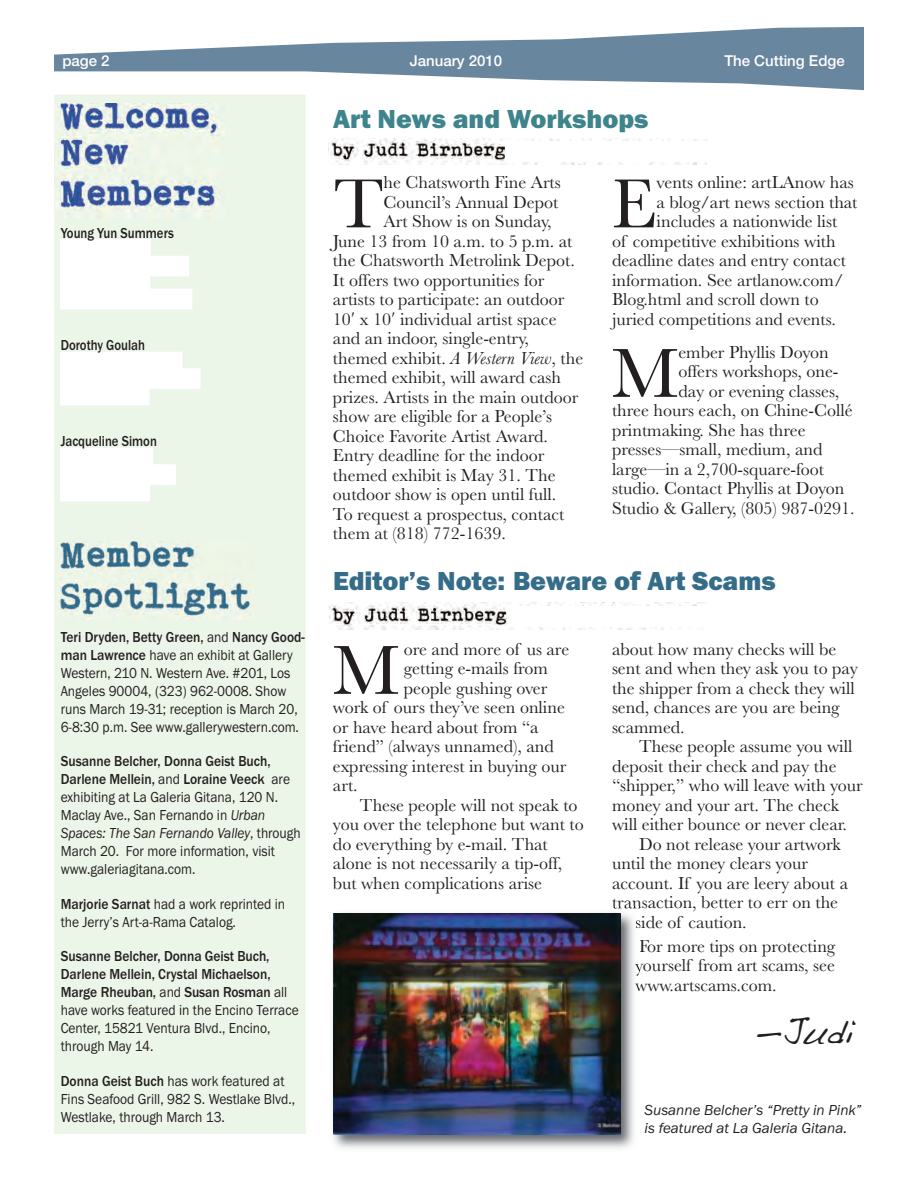
<style>
.page{position:relative;width:918px;height:1188px;background:#fff}
.page>*{position:absolute;margin:0;border:0;box-sizing:border-box;transform-origin:0 0}
.t1{font:72.15px "Baskerville";color:#231f20}
.t2{font:36px "Handwriting Dakota";color:#231f20}
.t3{font:800 27px "Franklin Got Md ITC";color:#356d89}
.t4{font:800 27px "Franklin Got Md ITC";color:#3e848c}
.t5{font:18px/19.5px "Baskerville";color:#231f20}
.t6{font:15px/18px "Franklin Gothic";color:#231f20;scale:.9 1}
.t7{font:500 15px/18px "Franklin Gothic";color:#231f20;scale:.9 1}
.t8{font:italic 15px/18px "Franklin Gothic";color:#231f20}
.t9{font:500 15px "Franklin Gothic";color:#231f20;scale:.85 1}
.t10{font:500 15px "Helvetica Neue";color:#fff}
.s1{font-weight:500}
.s2{font-style:italic}
.s3{font-weight:400}
</style>
<div class="page">
<svg style="left:54px;top:94px;width:252px;height:1040px;background:#edf6ea"></svg>
<svg style="left:54px;top:27px;width:810px;height:63px;fill:#69869f"></svg>
<img style="left:328px;top:138px;width:379px;height:27px">
<img style="left:329px;top:603px;width:368px;height:27px">
<img style="left:333px;top:913px;width:306px;height:236px">
<img style="left:613px;top:906px;width:26px;height:3px">
<svg style="left:636px;top:920px;width:3px;height:8px"></svg>
<svg style="left:635px;top:964px;width:4px;height:12px"></svg>
<svg style="left:635px;top:984px;width:4px;height:7px"></svg>
<img style="left:334px;top:913px;width:286px;height:221px">
<img style="left:54px;top:104px;width:170px;height:115px">
<img style="left:58px;top:541px;width:196px;height:78px">
<div style="left:506px;top:141px;width:206px;height:20px;background:#fff"></div>
<div style="left:508px;top:606px;width:206px;height:20px;background:#fff"></div>
<p class="t10" style="left:62px;top:55px;width:49px">page 2</p>
<p class="t10" style="left:410px;top:55px;width:94px">January 2010</p>
<p class="t10" style="left:724px;top:55px;width:122px">The Cutting Edge</p>
<p class="t9" style="left:61px;top:224px;width:135px">Young Yun Summers</p>
<p class="t9" style="left:61px;top:336px;width:101px">Dorothy Goulah</p>
<p class="t9" style="left:61px;top:432px;width:115px">Jacqueline Simon</p>
<p class="t6" style="left:61px;top:628px;width:273px"><span class="s1">Teri Dryden, Betty Green,</span> and <span class="s1">Nancy Good&shy;man Lawrence</span> have an exhibit at Gallery Western, 210 N. Western Ave. #201, Los Angeles 90004, (323) 962-0008. Show runs March 19-31; reception is March 20, 6-8:30 p.m. See www.gallerywestern.com.</p>
<p class="t6" style="left:61px;top:752px;width:268px"><span class="s1">Susanne Belcher, Donna Geist Buch, Darlene Mellein,</span> and <span class="s1">Loraine Veeck</span> are exhibiting at La Galeria Gitana, 120 N.<br>Maclay Ave., San Fernando in <span class="s2">Urban Spaces: The San Fernando Valley</span>, through March 20. For more information, visit www.galeriagitana.com.</p>
<p class="t6" style="left:61px;top:895px;width:251px"><span class="s1">Marjorie Sarnat</span> had a work reprinted in the Jerry’s Art-a-Rama Catalog.</p>
<p class="t7" style="left:61px;top:947px;width:266px">Susanne Belcher, Donna Geist Buch, Darlene Mellein, Crystal Michaelson, Marge Rheuban, <span class="s3">and</span> Susan Rosman <span class="s3">all have works featured in the Encino Terrace Center, 15821 Ventura Blvd., Encino, through May 14.</span></p>
<p class="t6" style="left:61px;top:1072px;width:262px"><span class="s1">Donna Geist Buch</span> has work featured at<br>Fins Seafood Grill, 982 S. Westlake Blvd.,<br>Westlake, through March 13.</p>
<h3 class="t4" style="left:333px;top:103px;width:317px">Art News and Workshops</h3>
<h1 class="t1" style="left:333px;top:160px;width:52px">T</h1>
<p class="t5" style="left:384px;top:172px;width:179px">he Chatsworth Fine Arts</p>
<p class="t5" style="left:384px;top:192px;width:176px">Council’s Annual Depot</p>
<p class="t5" style="left:384px;top:211px;width:170px">Art Show is on Sunday,</p>
<p class="t5" style="left:333px;top:231px;width:241px">June 13 from 10 a.m. to 5 p.m. at</p>
<p class="t5" style="left:333px;top:250px;width:244px">the Chatsworth Metrolink Depot.</p>
<p class="t5" style="left:333px;top:270px;width:213px">It offers two opportunities for</p>
<p class="t5" style="left:333px;top:289px;width:233px">artists to participate: an outdoor</p>
<p class="t5" style="left:333px;top:309px;width:225px">10 x 10 individual artist space</p>
<p class="t5" style="left:333px;top:328px;width:197px">and an indoor, single-entry,</p>
<p class="t5" style="left:333px;top:348px;width:252px">themed exhibit. <span class="s2">A Western View</span>, the</p>
<p class="t5" style="left:333px;top:367px;width:230px">themed exhibit, will award cash</p>
<p class="t5" style="left:333px;top:387px;width:247px">prizes. Artists in the main outdoor</p>
<p class="t5" style="left:333px;top:406px;width:221px">show are eligible for a People’s</p>
<p class="t5" style="left:333px;top:426px;width:217px">Choice Favorite Artist Award.</p>
<p class="t5" style="left:333px;top:445px;width:213px">Entry deadline for the indoor</p>
<p class="t5" style="left:333px;top:465px;width:224px">themed exhibit is May 31. The</p>
<p class="t5" style="left:333px;top:484px;width:225px">outdoor show is open until full.</p>
<p class="t5" style="left:333px;top:504px;width:233px">To request a prospectus, contact</p>
<p class="t5" style="left:333px;top:523px;width:174px">them at (818) 772-1639.</p>
<h1 class="t1" style="left:612px;top:160px;width:47px">E</h1>
<p class="t5" style="left:657px;top:172px;width:199px">vents online: artLAnow has</p>
<p class="t5" style="left:657px;top:192px;width:202px">a blog/art news section that</p>
<p class="t5" style="left:657px;top:211px;width:182px">includes a nationwide list</p>
<p class="t5" style="left:612px;top:231px;width:225px">of competitive exhibitions with</p>
<p class="t5" style="left:612px;top:250px;width:236px">deadline dates and entry contact</p>
<p class="t5" style="left:612px;top:270px;width:233px">information. See artlanow.com/</p>
<p class="t5" style="left:612px;top:289px;width:208px">Blog.html and scroll down to</p>
<p class="t5" style="left:612px;top:309px;width:225px">juried competitions and events.</p>
<h1 class="t1" style="left:612px;top:330px;width:68px">M</h1>
<p class="t5" style="left:678px;top:342px;width:152px">ember Phyllis Doyon</p>
<p class="t5" style="left:678px;top:361px;width:162px">offers workshops, one-</p>
<p class="t5" style="left:678px;top:381px;width:162px">day or evening classes,</p>
<p class="t5" style="left:612px;top:400px;width:242px">three hours each, on Chine-Collé</p>
<p class="t5" style="left:612px;top:420px;width:195px">printmaking. She has three</p>
<p class="t5" style="left:612px;top:439px;width:212px">presses—small, medium, and</p>
<p class="t5" style="left:612px;top:459px;width:214px">large—in a 2,700-square-foot</p>
<p class="t5" style="left:612px;top:478px;width:234px">studio. Contact Phyllis at Doyon</p>
<p class="t5" style="left:612px;top:498px;width:244px">Studio &amp; Gallery, (805) 987-0291.</p>
<h3 class="t3" style="left:333px;top:565px;width:444px">Editor’s Note: Beware of Art Scams</h3>
<h1 class="t1" style="left:333px;top:627px;width:68px">M</h1>
<p class="t5" style="left:404px;top:639px;width:167px">ore and more of us are</p>
<p class="t5" style="left:404px;top:658px;width:146px">getting e-mails from</p>
<p class="t5" style="left:404px;top:678px;width:145px">people gushing over</p>
<p class="t5" style="left:333px;top:697px;width:233px">work of ours they’ve seen online</p>
<p class="t5" style="left:333px;top:717px;width:207px">or have heard about from “a</p>
<p class="t5" style="left:333px;top:736px;width:222px">friend” (always unnamed), and</p>
<p class="t5" style="left:333px;top:756px;width:235px">expressing interest in buying our</p>
<p class="t5" style="left:333px;top:775px;width:26px">art.</p>
<p class="t5" style="left:360px;top:795px;width:219px">These people will not speak to</p>
<p class="t5" style="left:333px;top:814px;width:252px">you over the telephone but want to</p>
<p class="t5" style="left:333px;top:834px;width:216px">do everything by e-mail. That</p>
<p class="t5" style="left:333px;top:853px;width:231px">alone is not necessarily a tip-off,</p>
<p class="t5" style="left:333px;top:873px;width:211px">but when complications arise</p>
<p class="t5" style="left:612px;top:639px;width:248px">about how many checks will be sent and when they ask you to pay the shipper from a check they will send, chances are you are being scammed.</p>
<p class="t5" style="left:639px;top:736px;width:215px">These people assume you will</p>
<p class="t5" style="left:612px;top:756px;width:226px">deposit their check and pay the</p>
<p class="t5" style="left:612px;top:775px;width:252px">“shipper,” who will leave with your</p>
<p class="t5" style="left:612px;top:795px;width:229px">money and your art. The check</p>
<p class="t5" style="left:612px;top:814px;width:237px">will either bounce or never clear.</p>
<p class="t5" style="left:639px;top:834px;width:203px">Do not release your artwork</p>
<p class="t5" style="left:612px;top:853px;width:198px">until the money clears your</p>
<p class="t5" style="left:612px;top:873px;width:238px">account. If you are leery about a</p>
<p class="t5" style="left:612px;top:892px;width:228px">transaction, better to err on the</p>
<p class="t5" style="left:635px;top:912px;width:113px">side of caution.</p>
<p class="t5" style="left:635px;top:936px;width:202px;text-align:justify">For more tips on protecting yourself from art scams, see www.artscams.com.</p>
<h2 class="t2" style="left:756px;top:1011px;width:101px">—Judi</h2>
<p class="t8" style="left:645px;top:1101px;width:218px">Susanne Belcher’s “Pretty in Pink” is featured at La Galeria Gitana.</p>
</div>
